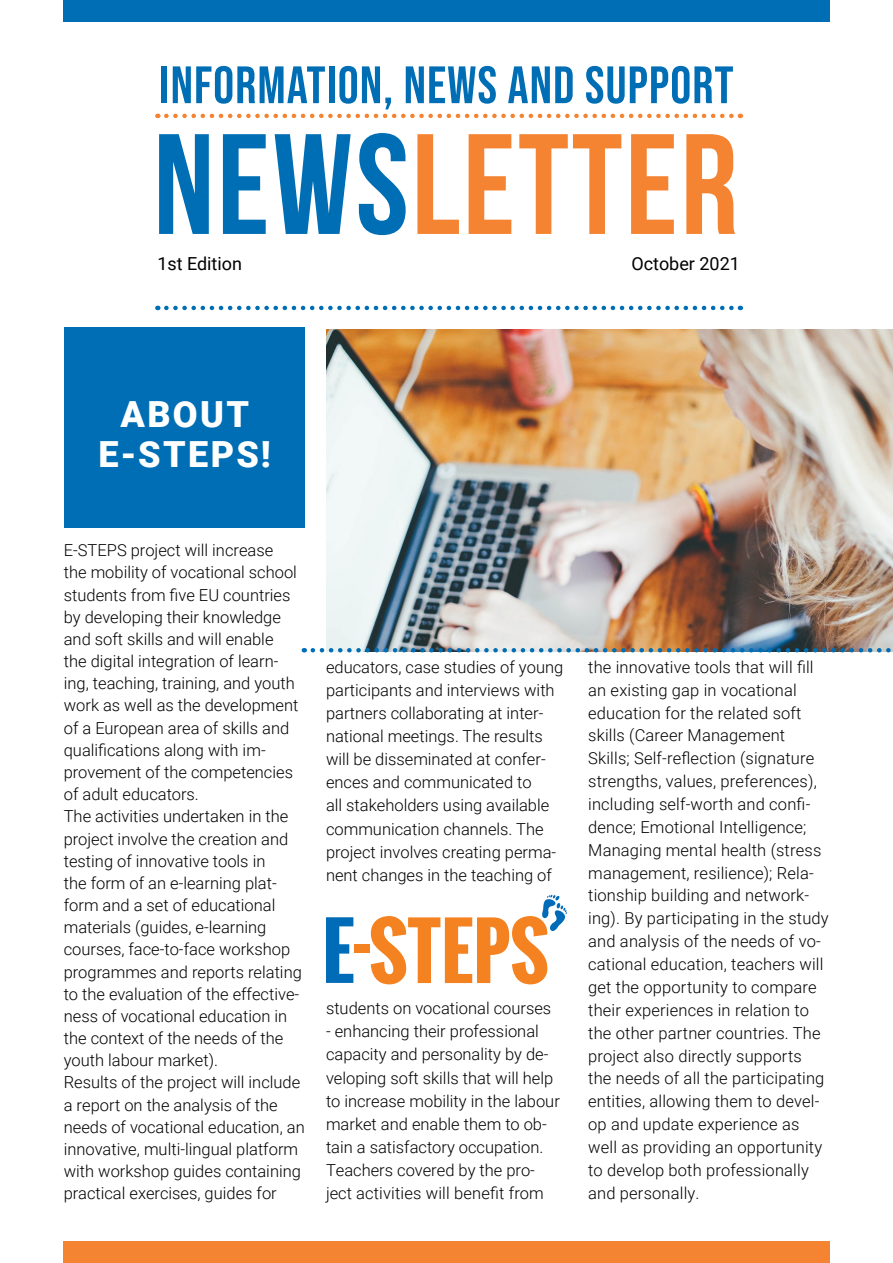
<style>
.page{position:relative;width:893px;height:1263px;background:#fff}
.page>*{position:absolute;margin:0;border:0;box-sizing:border-box;transform-origin:0 0}
.NEWSLETTER{font:700 142.5px "Bebas Neue";letter-spacing:.02em;color:#f58432}
.CORPORATE{font:52.5px "Bebas Neue";letter-spacing:.02em;color:#006eb4}
.Cover_headline{font:900 36px/40.5px "Roboto";letter-spacing:.065em;color:#fff;text-align:center}
.Sub_Big_titles{font:18px "Roboto";color:#000}
.Paragraph{font:300 16.5px/22.2px "Roboto";color:#000}
.s1{color:#006eb4}
</style>
<div class="page">
<div style="left:64px;top:327px;width:241px;height:201px;background:#006eb4"></div>
<div style="left:63px;top:0;width:766px;height:22px;background:#006eb4"></div>
<div style="left:63px;top:1241px;width:766px;height:22px;background:#f58432"></div>
<svg style="left:166px;top:114px;width:575px;height:4px"></svg>
<svg style="left:166px;top:306px;width:575px;height:4px"></svg>
<svg style="left:371px;top:895px;width:196px;height:89px"></svg>
<div style="left:354px;top:945px;width:16px;height:8px;background:#f58220"></div>
<svg style="left:326px;top:917px;width:27px;height:66px"></svg>
<img style="left:326px;top:329px;width:567px;height:319px">
<img style="left:313px;top:648px;width:580px;height:4px">
<p class="CORPORATE" style="left:159px;top:55px;width:576px">INFORMATION, NEWS AND SUPPORT</p>
<p class="NEWSLETTER" style="left:154px;top:107px;width:586px"><span class="s1">NEWS</span>LETTER</p>
<p class="Sub_Big_titles" style="left:157px;top:251px;width:86px">1st Edition</p>
<p class="Sub_Big_titles" style="left:631px;top:251px;width:110px">October 2021</p>
<p class="Cover_headline" style="left:99px;top:393px;width:174px">ABOUT<br>E-STEPS!</p>
<p class="Paragraph" style="left:64px;top:539px;width:236px">E-STEPS project will increase the mobility of vocational school students from five EU countries by developing their knowledge and soft skills and will enable the digital integration of learn&shy;ing, teaching, training, and youth work as well as the development of a European area of skills and qualifications along with im&shy;provement of the competencies of adult educators.</p>
<p class="Paragraph" style="left:64px;top:805px;width:240px">The activities undertaken in the project involve the creation and testing of innovative tools in<br>the form of an e-learning plat&shy;form and a set of educational materials (guides, e-learning courses, face-to-face workshop programmes and reports relating to the evaluation of the effective&shy;ness of vocational education in the context of the needs of the youth labour market).</p>
<p class="Paragraph" style="left:64px;top:1071px;width:242px">Results of the project will include a report on the analysis of the needs of vocational education, an innovative, multi-lingual platform with workshop guides containing practical exercises, guides for</p>
<p class="Paragraph" style="left:326px;top:655px;width:239px;line-height:23.1px">educators, case studies of young participants and interviews with partners collaborating at inter&shy;national meetings. The results will be disseminated at confer&shy;ences and communicated to<br>all stakeholders using available communication channels. The project involves creating perma&shy;nent changes in the teaching of</p>
<p class="Paragraph" style="left:326px;top:997px;width:227px">students on vocational courses</p>
<p class="Paragraph" style="left:326px;top:1019px;width:235px;line-height:23.1px">- enhancing their professional capacity and personality by de&shy;veloping soft skills that will help to increase mobility in the labour market and enable them to ob&shy;tain a satisfactory occupation.</p>
<p class="Paragraph" style="left:326px;top:1158px;width:219px;line-height:23.1px">Teachers covered by the pro&shy;ject activities will benefit from</p>
<p class="Paragraph" style="left:588px;top:655px;width:242px;line-height:23px">the innovative tools that will fill an existing gap in vocational education for the related soft skills (Career Management<br>Skills; Self-reflection (signature strengths, values, preferences), including self-worth and confi&shy;dence; Emotional Intelligence;<br>Managing mental health (stress management, resilience); Rela&shy;tionship building and network&shy;ing). By participating in the study and analysis of the needs of vo&shy;cational education, teachers will get the opportunity to compare their experiences in relation to the other partner countries. The project also directly supports the needs of all the participating entities, allowing them to devel&shy;op and update experience as well as providing an opportunity to develop both professionally and personally.</p>
</div>
